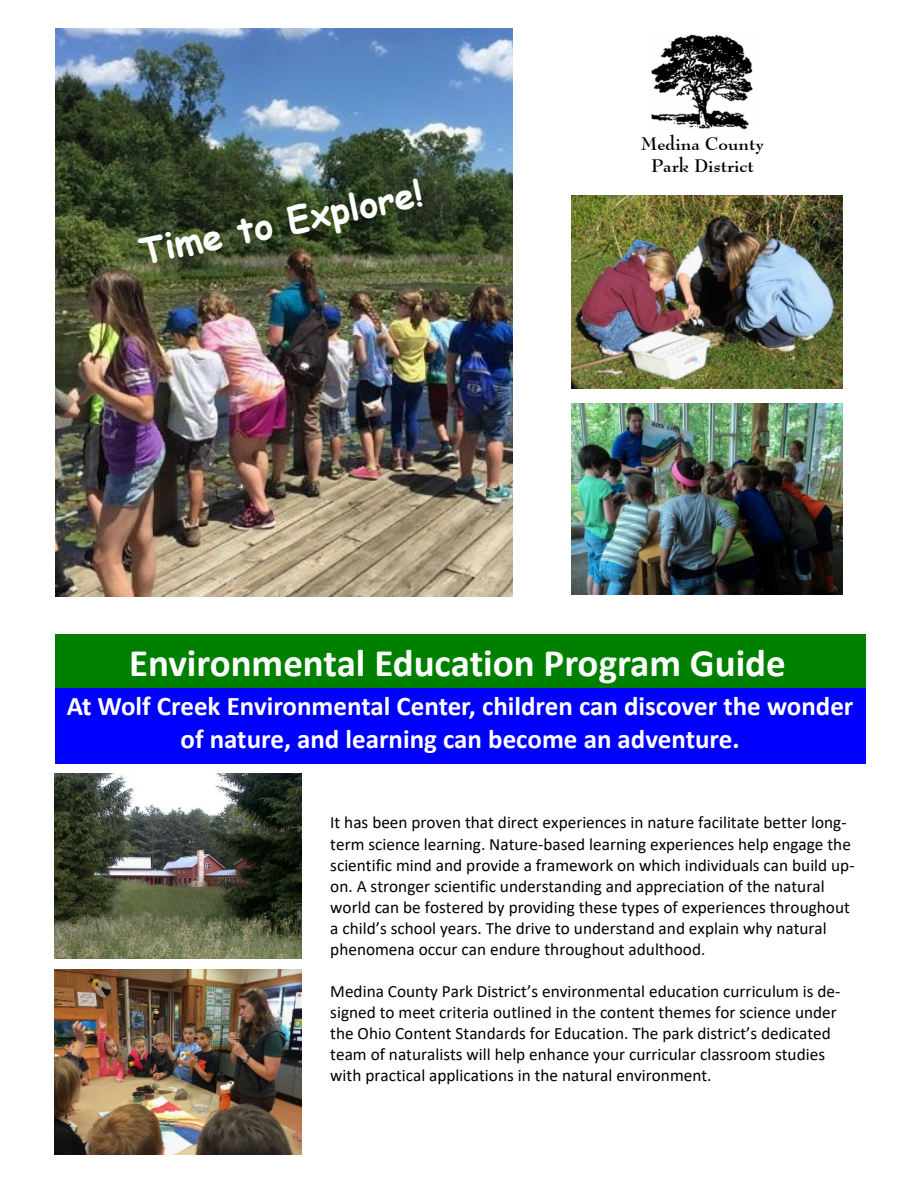
<style>
.page{position:relative;width:918px;height:1188px;background:#fff}
.page>*{position:absolute;margin:0;border:0;box-sizing:border-box;transform-origin:0 0}
.t1{font:700 39px "Calibri";color:#fff}
.t2{font:700 36px "Comic Sans MS";color:#fff}
.t3{font:700 27px/33px "Calibri";color:#fff;text-align:center}
.t4{font:700 18px/22px "Bernhard Modern BT";color:#000;text-align:center}
.t5{font:17.25px/21px "Calibri";color:#000}
</style>
<div class="page">
<div style="left:55px;top:635px;width:811px;height:53px;background:#008000"></div>
<img style="left:56px;top:28px;width:457px;height:568px">
<img style="left:651px;top:34px;width:102px;height:96px">
<img style="left:572px;top:404px;width:271px;height:191px">
<img style="left:572px;top:196px;width:271px;height:193px">
<img style="left:55px;top:774px;width:247px;height:184px">
<img style="left:54px;top:969px;width:247px;height:186px">
<div style="left:55px;top:688px;width:810px;height:76px;background:#00f"></div>
<h2 class="t2" style="left:137px;top:237px;width:290px;rotate:-12deg">Time to Explore!</h2>
<p class="t4" style="left:641px;top:134px;width:124px">Medina County<br>Park District</p>
<h1 class="t1" style="left:129px;top:647px;width:658px">Environmental Education Program Guide</h1>
<h3 class="t3" style="left:67px;top:692px;width:788px">At Wolf Creek Environmental Center, children can discover the wonder of nature, and learning can become an adventure.</h3>
<p class="t5" style="left:330px;top:814px;width:526px">It has been proven that direct experiences in nature facilitate better long&shy;term science learning. Nature-based learning experiences help engage the scientific mind and provide a framework on which individuals can build up&shy;on. A stronger scientific understanding and appreciation of the natural world can be fostered by providing these types of experiences throughout a child’s school years. The drive to understand and explain why natural phenomena occur can endure throughout adulthood.</p>
<p class="t5" style="left:330px;top:982px;width:512px">Medina County Park District’s environmental education curriculum is de&shy;signed to meet criteria outlined in the content themes for science under the Ohio Content Standards for Education. The park district’s dedicated team of naturalists will help enhance your curricular classroom studies with practical applications in the natural environment.</p>
</div>
